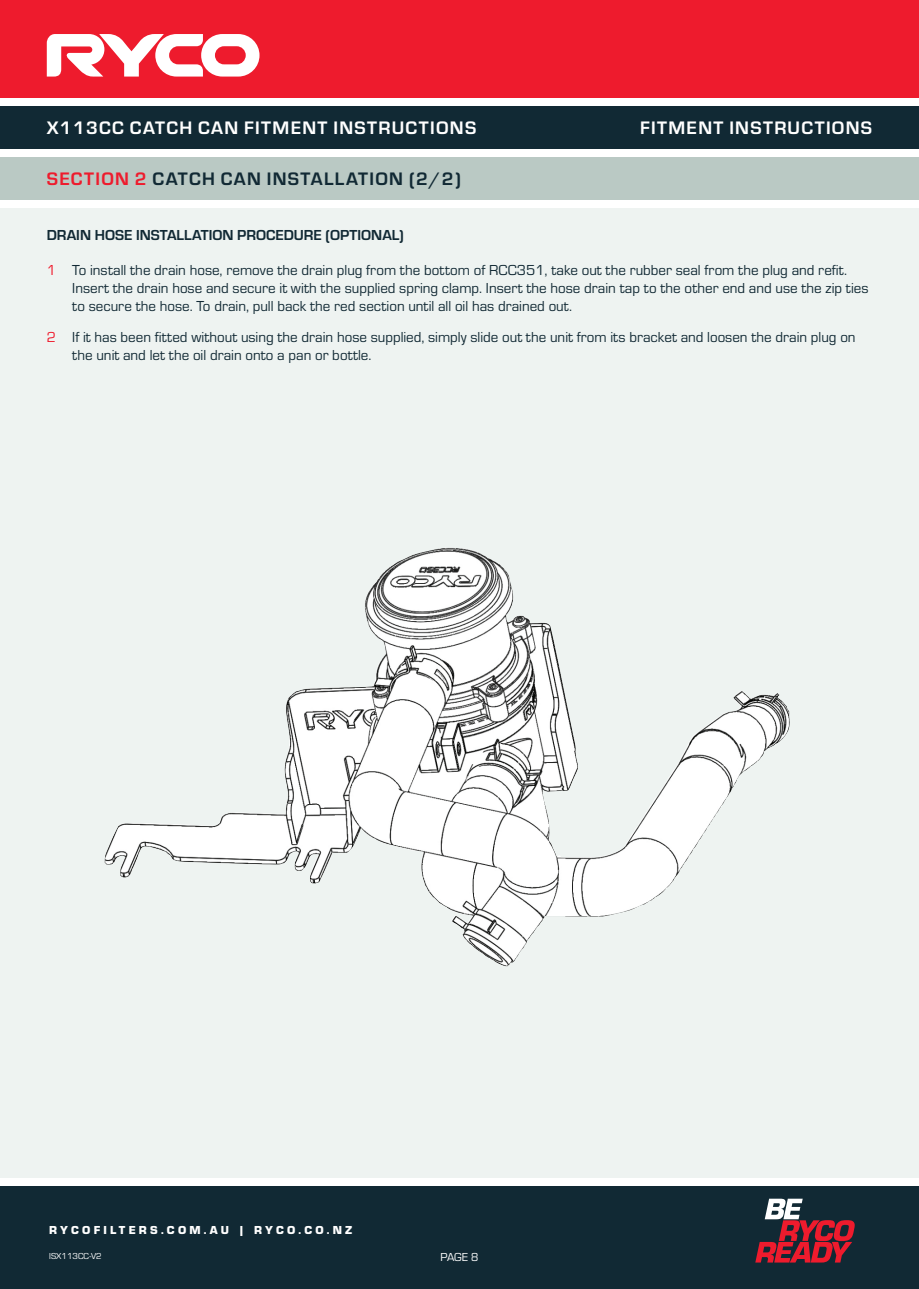
<style>
.page{position:relative;width:919px;height:1289px;background:#fff}
.page>*{position:absolute;margin:0;border:0;box-sizing:border-box;transform-origin:0 0}
.t1{font:700 18.75px "Eurostile";letter-spacing:.07em;color:#fff}
.Section_Headings{font:700 18.75px "Eurostile";letter-spacing:.07em;color:#112934}
.t2{font:15px/18px "Eurostile";color:#112934}
.Work_Procedure{font:700 15px "Eurostile";color:#112934}
.t3{font:900 12px "Eurostile";letter-spacing:.27em;color:#fff}
.t4{font:12px "Eurostile";color:#fff}
.t5{font:9px "Eurostile";color:#fff}
.s1{color:#ee1b2d}
</style>
<div class="page">
<div style="left:0;top:0;width:918px;height:98px;background:#ee1b2d"></div>
<svg style="left:47px;top:34px;width:212px;height:43px"></svg>
<div style="left:0;top:106px;width:918px;height:43px;background:#112934"></div>
<div style="left:0;top:1186px;width:918px;height:102px;background:#112934"></div>
<div style="left:0;top:157px;width:918px;height:43px;background:#bac9c4"></div>
<svg style="left:755px;top:1198px;width:99px;height:64px"></svg>
<div style="left:0;top:208px;width:918px;height:970px;background:#eef3f1"></div>
<img style="left:105px;top:548px;width:367px;height:381px">
<p class="t1" style="left:47px;top:114px;width:431px">X113CC CATCH CAN FITMENT INSTRUCTIONS</p>
<p class="t1" style="left:640px;top:114px;width:233px">FITMENT INSTRUCTIONS</p>
<p class="Section_Headings" style="left:47px;top:165px;width:415px"><span class="s1">SECTION 2</span> CATCH CAN INSTALLATION (2/2)</p>
<p class="Work_Procedure" style="left:47px;top:224px;width:358px">DRAIN HOSE INSTALLATION PROCEDURE (OPTIONAL)</p>
<p class="t2" style="left:72px;top:260px;width:797px;text-indent:-26px"><span class="s1">1</span> To install the drain hose, remove the drain plug from the bottom of RCC351, take out the rubber seal from the plug and refit.<br>Insert the drain hose and secure it with the supplied spring clamp. Insert the hose drain tap to the other end and use the zip ties to secure the hose. To drain, pull back the red section until all oil has drained out.</p>
<p class="t2" style="left:72px;top:327px;width:784px;text-indent:-26px"><span class="s1">2</span> If it has been fitted without using the drain hose supplied, simply slide out the unit from its bracket and loosen the drain plug on the unit and let the oil drain onto a pan or bottle.</p>
<p class="t3" style="left:49px;top:1221px;width:304px">RYCOFILTERS.COM.AU | RYCO.CO.NZ</p>
<p class="t5" style="left:49px;top:1249px;width:54px">ISX113CC-V2</p>
<p class="t4" style="left:440px;top:1248px;width:40px">PAGE 8</p>
</div>
